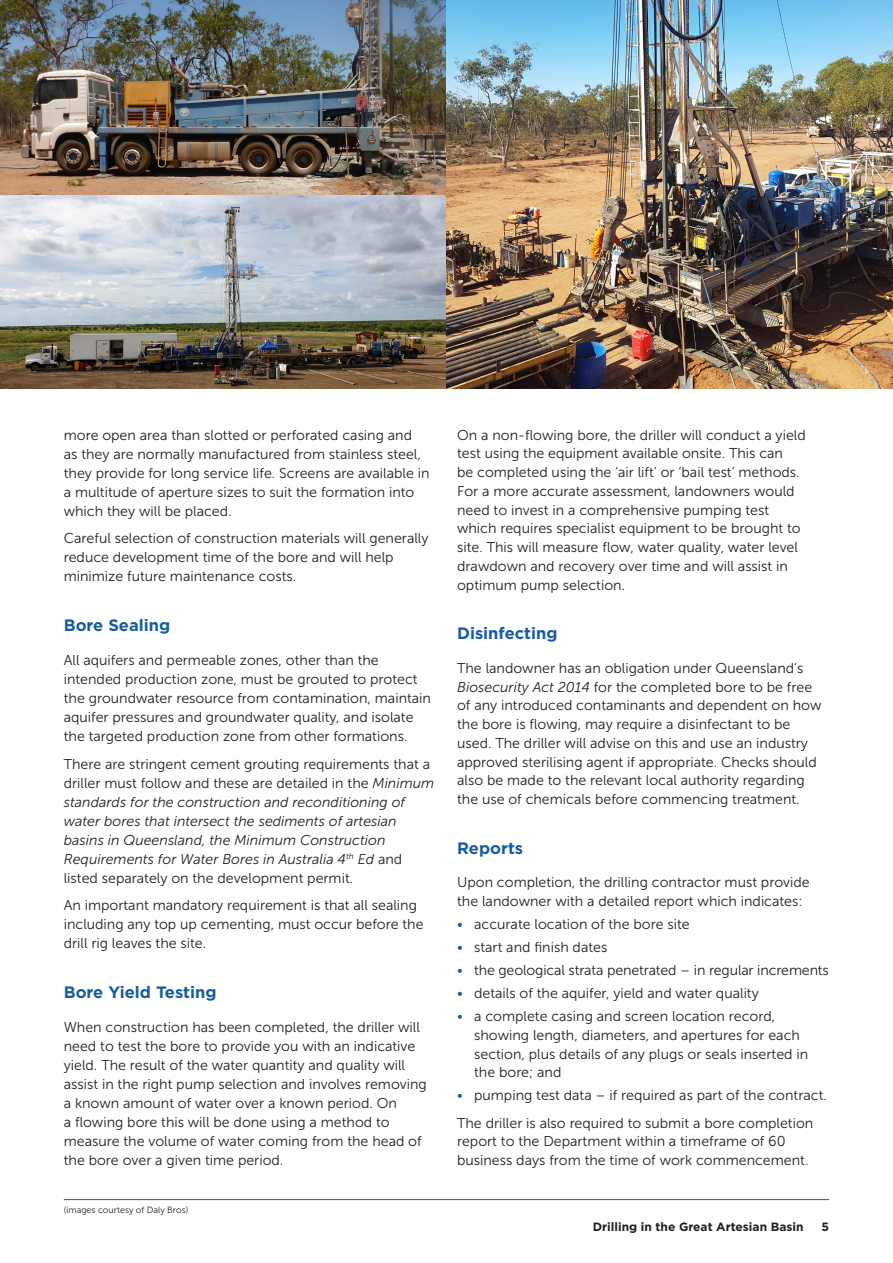
<style>
.page{position:relative;width:893px;height:1263px;background:#fff}
.page>*{position:absolute;margin:0;border:0;box-sizing:border-box;transform-origin:0 0}
.heading_1{font:700 16.5px "Gotham";color:#175d9e}
.body_text{font:14.25px/18.8px "Museo Sans 300";color:#231f20}
.body_text-2{font:italic 14.25px/19px "Museo Sans 300";color:#231f20}
.t1{font:700 12px "Gotham";color:#231f20}
.t2{font:9px "Museo Sans 300";color:#231f20}
.s1{font-style:normal}
.s2{font-style:italic}
.s3{color:#175d9e}
</style>
<div class="page">
<img style="left:0;top:0;width:893px;height:389px">
<hr style="left:64px;top:1199px;width:765px;height:1px;background:#175d9e">
<p class="body_text" style="left:64px;top:425px;width:367px">more open area than slotted or perforated casing and<br>as they are normally manufactured from stainless steel, they provide for long service life. Screens are available in a multitude of aperture sizes to suit the formation into which they will be placed.</p>
<p class="body_text" style="left:64px;top:529px;width:366px">Careful selection of construction materials will generally reduce development time of the bore and will help minimize future maintenance costs.</p>
<p class="heading_1" style="left:64px;top:616px;width:108px">Bore Sealing</p>
<p class="body_text" style="left:64px;top:651px;width:369px">All aquifers and permeable zones, other than the intended production zone, must be grouted to protect the groundwater resource from contamination, maintain aquifer pressures and groundwater quality, and isolate the targeted production zone from other formations.</p>
<p class="body_text-2" style="left:64px;top:754px;width:372px"><span class="s1">There are stringent cement grouting requirements that a driller must follow and these are detailed in the</span> Minimum standards for the construction and reconditioning of water bores that intersect the sediments of artesian basins in Queensland, the Minimum Construction Requirements for Water Bores in Australia 4<sup>th</sup> Ed <span class="s1">and listed separately on the development permit.</span></p>
<p class="body_text" style="left:64px;top:896px;width:361px">An important mandatory requirement is that all sealing including any top up cementing, must occur before the drill rig leaves the site.</p>
<p class="heading_1" style="left:64px;top:983px;width:154px">Bore Yield Testing</p>
<p class="body_text" style="left:64px;top:1018px;width:365px">When construction has been completed, the driller will need to test the bore to provide you with an indicative yield. The result of the water quantity and quality will assist in the right pump selection and involves removing a known amount of water over a known period. On<br>a flowing bore this will be done using a method to measure the volume of water coming from the head of the bore over a given time period.</p>
<p class="t2" style="left:64px;top:1205px;width:126px">(images courtesy of Daly Bros)</p>
<p class="body_text" style="left:457px;top:425px;width:350px">On a non-flowing bore, the driller will conduct a yield test using the equipment available onsite. This can<br>be completed using the ‘air lift’ or ‘bail test’ methods.<br>For a more accurate assessment, landowners would need to invest in a comprehensive pumping test which requires specialist equipment to be brought to site. This will measure flow, water quality, water level drawdown and recovery over time and will assist in optimum pump selection.</p>
<p class="heading_1" style="left:457px;top:624px;width:102px">Disinfecting</p>
<p class="body_text" style="left:457px;top:659px;width:366px">The landowner has an obligation under Queensland’s <span class="s2">Biosecurity Act 2014</span> for the completed bore to be free of any introduced contaminants and dependent on how the bore is flowing, may require a disinfectant to be used. The driller will advise on this and use an industry approved sterilising agent if appropriate. Checks should also be made to the relevant local authority regarding the use of chemicals before commencing treatment.</p>
<p class="heading_1" style="left:457px;top:838px;width:67px">Reports</p>
<p class="body_text" style="left:457px;top:873px;width:354px">Upon completion, the drilling contractor must provide the landowner with a detailed report which indicates:</p>
<p class="body_text" style="left:457px;top:915px;width:234px"><span class="s3">•</span> accurate location of the bore site</p>
<p class="body_text" style="left:457px;top:938px;width:152px"><span class="s3">•</span> start and finish dates</p>
<p class="body_text" style="left:457px;top:961px;width:373px"><span class="s3">•</span> the geological strata penetrated – in regular increments</p>
<p class="body_text" style="left:457px;top:984px;width:303px"><span class="s3">•</span> details of the aquifer, yield and water quality</p>
<p class="body_text" style="left:474px;top:1007px;width:336px;text-indent:-17px"><span class="s3">•</span> a complete casing and screen location record, showing length, diameters, and apertures for each section, plus details of any plugs or seals inserted in the bore; and</p>
<p class="body_text" style="left:457px;top:1086px;width:371px"><span class="s3">•</span> pumping test data – if required as part of the contract.</p>
<p class="body_text" style="left:457px;top:1113px;width:358px">The driller is also required to submit a bore completion report to the Department within a timeframe of 60 business days from the time of work commencement.</p>
<p class="t1" style="left:593px;top:1219px;width:212px">Drilling in the Great Artesian Basin</p>
<p class="t1" style="left:822px;top:1219px;width:9px">5</p>
</div>
